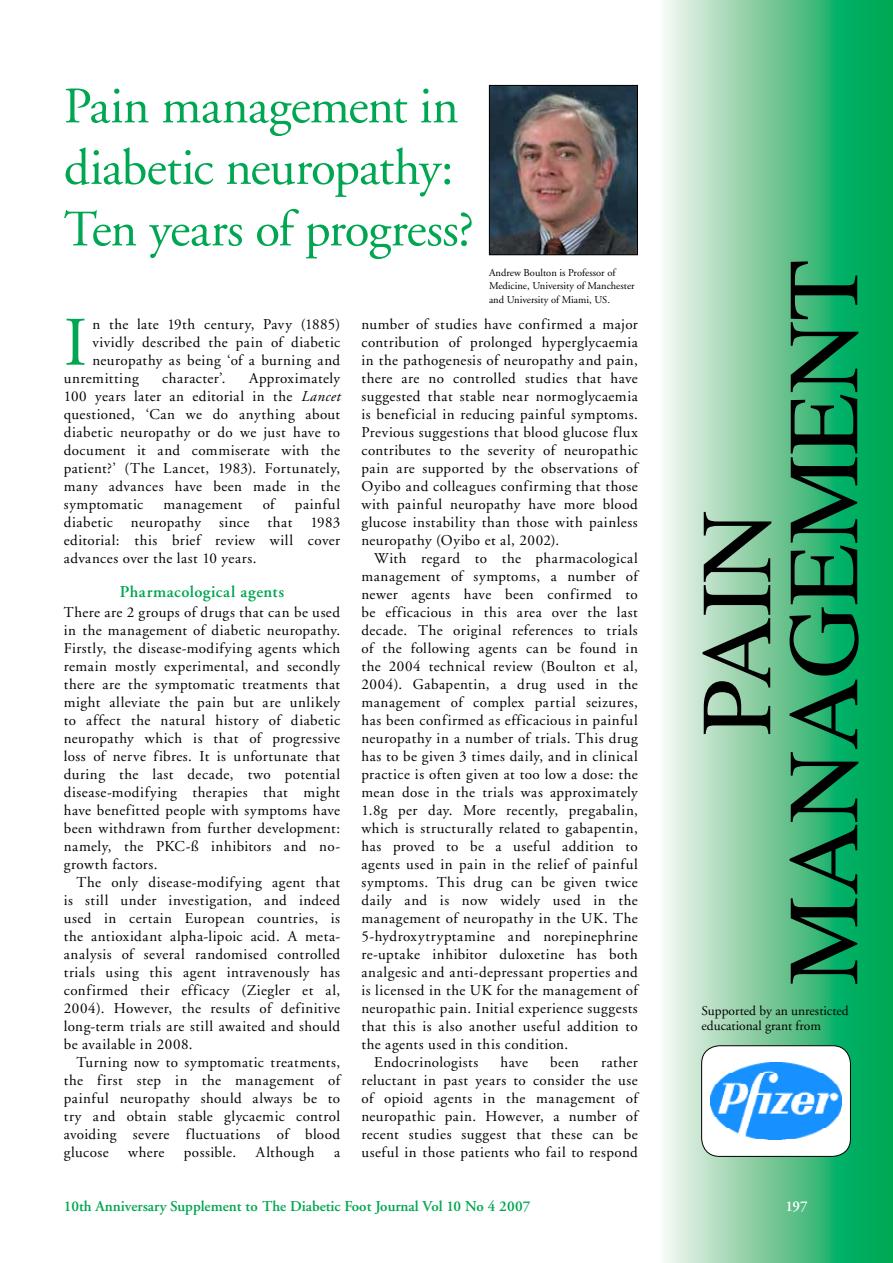
<style>
.page{position:relative;width:893px;height:1263px;background:#fff}
.page>*{position:absolute;margin:0;border:0;box-sizing:border-box;transform-origin:0 0}
.t1{font:100.5px/87px "Times";color:#000;text-align:center}
.t2{font:69.3px "Adobe Garamond";color:#00a651}
.t3{font:51px/61.5px "Adobe Garamond";letter-spacing:-.015em;color:#00a651}
.t4{font:600 16.5px "Adobe Garamond";letter-spacing:.035em;color:#00a651}
.t5{font:15px/18px "Adobe Garamond";letter-spacing:.035em;color:#000;text-align:justify}
.t6{font:600 15px "Adobe Garamond";color:#00a651}
.t7{font:600 15px "Adobe Garamond";color:#fff}
.t8{font:13.5px/15px "Adobe Garamond";color:#000}
.t9{font:10.5px/13.5px "Adobe Garamond";color:#000}
.s1{font-style:italic}
</style>
<div class="page">
<svg style="left:665px;top:0;width:228px;height:1263px;background:#69c896"></svg>
<img style="left:491px;top:87px;width:145px;height:166px">
<div style="left:489px;top:85px;width:149px;height:170px;border:1px solid #000"></div>
<div style="left:702px;top:1046px;width:148px;height:110px;background:#fff;border-radius:18px"></div>
<img style="left:710px;top:1062px;width:132px;height:78px">
<div style="left:701px;top:1045px;width:150px;height:112px;border:1px solid #000;border-radius:18px"></div>
<h3 class="t3" style="left:64px;top:77px;width:412px">Pain management in diabetic neuropathy:<br>Ten years of progress?</h3>
<p class="t9" style="left:489px;top:266px;width:147px">Andrew Boulton is Professor of<br>Medicine, University of Manchester and University of Miami, US.</p>
<h2 class="t2" style="left:64px;top:306px;width:25px">I</h2>
<p class="t5" style="left:92px;top:315px;width:249px">n the late 19th century, Pavy (1885)</p>
<p class="t5" style="left:92px;top:333px;width:249px">vividly described the pain of diabetic</p>
<p class="t5" style="left:92px;top:351px;width:249px">neuropathy as being ‘of a burning and</p>
<p class="t5" style="left:64px;top:369px;width:77px">unremitting</p>
<p class="t5" style="left:162px;top:369px;width:65px">character’.</p>
<p class="t5" style="left:64px;top:369px;width:278px;text-indent:185px">Approximately 100 years later an editorial in the <span class="s1">Lancet </span>questioned, ‘Can we do anything about diabetic neuropathy or do we just have to document it and commiserate with the patient?’ (The Lancet, 1983). Fortunately, many advances have been made in the symptomatic</p>
<p class="t5" style="left:64px;top:495px;width:278px;text-indent:231px">painful diabetic neuropathy since that 1983 editorial: this brief review will cover advances over the last 10 years.</p>
<p class="t4" style="left:120px;top:583px;width:166px">Pharmacological agents</p>
<p class="t5" style="left:64px;top:603px;width:278px">There are 2 groups of drugs that can be used in the management of diabetic neuropathy.<br>Firstly, the disease-modifying agents which remain mostly experimental, and secondly there are the symptomatic treatments that might alleviate the pain but are unlikely to affect the natural history of diabetic neuropathy which is that of progressive loss of nerve fibres. It is unfortunate that during the last decade, two potential disease-modifying therapies that might have benefitted people with symptoms have been withdrawn from further development: namely, the PKC-ß inhibitors and no&shy;growth factors.</p>
<p class="t5" style="left:64px;top:873px;width:278px;text-indent:13px">The only disease-modifying agent that is still under investigation, and indeed used in certain European countries, is the antioxidant alpha-lipoic acid. A meta&shy;analysis of several randomised controlled trials using this agent intravenously has confirmed their efficacy (Ziegler et al, 2004). However, the results of definitive long-term trials are still awaited and should be available in 2008.</p>
<p class="t5" style="left:64px;top:1053px;width:278px;text-indent:13px">Turning now to symptomatic treatments, the first step in the management of painful neuropathy should always be to try and obtain stable glycaemic control avoiding severe fluctuations of blood glucose</p>
<p class="t5" style="left:163px;top:495px;width:81px">management</p>
<p class="t5" style="left:263px;top:495px;width:13px">of</p>
<p class="t5" style="left:128px;top:1143px;width:38px">where</p>
<p class="t5" style="left:184px;top:1143px;width:54px">possible.</p>
<p class="t5" style="left:256px;top:1143px;width:60px">Although</p>
<p class="t5" style="left:334px;top:1143px;width:8px">a</p>
<p class="t5" style="left:361px;top:315px;width:278px">number of studies have confirmed a major contribution of prolonged hyperglycaemia in the pathogenesis of neuropathy and pain, there are no controlled studies that have suggested that stable near normoglycaemia is beneficial in reducing painful symptoms.<br>Previous suggestions that blood glucose flux contributes to the severity of neuropathic pain are supported by the observations of Oyibo and colleagues confirming that those with painful neuropathy have more blood glucose instability than those with painless neuropathy (Oyibo et al, 2002).</p>
<p class="t5" style="left:374px;top:549px;width:265px">With regard to the pharmacological</p>
<p class="t5" style="left:361px;top:567px;width:278px">management of symptoms, a number of</p>
<p class="t5" style="left:361px;top:585px;width:278px">newer agents have been confirmed to</p>
<p class="t5" style="left:361px;top:603px;width:278px">be efficacious in this area over the last</p>
<p class="t5" style="left:361px;top:621px;width:278px">decade. The original references to trials</p>
<p class="t5" style="left:361px;top:639px;width:278px">of the following agents can be found in</p>
<p class="t5" style="left:361px;top:657px;width:278px">the 2004 technical review (Boulton et al,</p>
<p class="t5" style="left:361px;top:675px;width:278px">2004). Gabapentin, a drug used in the</p>
<p class="t5" style="left:361px;top:693px;width:278px">management of complex partial seizures,</p>
<p class="t5" style="left:361px;top:711px;width:278px">has been confirmed as efficacious in painful</p>
<p class="t5" style="left:361px;top:729px;width:278px">neuropathy in a number of trials. This drug</p>
<p class="t5" style="left:361px;top:747px;width:278px">has to be given 3 times daily, and in clinical</p>
<p class="t5" style="left:361px;top:765px;width:278px">practice is often given at too low a dose: the</p>
<p class="t5" style="left:361px;top:783px;width:278px">mean dose in the trials was approximately</p>
<p class="t5" style="left:361px;top:801px;width:278px">1.8g per day. More recently, pregabalin,</p>
<p class="t5" style="left:361px;top:819px;width:278px">which is structurally related to gabapentin,</p>
<p class="t5" style="left:361px;top:837px;width:278px">has proved to be a useful addition to</p>
<p class="t5" style="left:361px;top:855px;width:278px">agents used in pain in the relief of painful</p>
<p class="t5" style="left:361px;top:873px;width:278px">symptoms. This drug can be given twice</p>
<p class="t5" style="left:361px;top:891px;width:278px">daily and is now widely used in the</p>
<p class="t5" style="left:361px;top:909px;width:278px">management of neuropathy in the UK. The</p>
<p class="t5" style="left:361px;top:927px;width:278px">5-hydroxytryptamine and norepinephrine</p>
<p class="t5" style="left:361px;top:945px;width:278px">re-uptake inhibitor duloxetine has both</p>
<p class="t5" style="left:361px;top:963px;width:278px">analgesic and anti-depressant properties and</p>
<p class="t5" style="left:361px;top:981px;width:278px">is licensed in the UK for the management of</p>
<p class="t5" style="left:361px;top:999px;width:278px">neuropathic pain. Initial experience suggests</p>
<p class="t5" style="left:361px;top:1017px;width:278px">that this is also another useful addition to</p>
<p class="t5" style="left:361px;top:1035px;width:208px">the agents used in this condition.</p>
<p class="t5" style="left:374px;top:1053px;width:106px">Endocrinologists</p>
<p class="t5" style="left:501px;top:1053px;width:29px">have</p>
<p class="t5" style="left:550px;top:1053px;width:30px">been</p>
<p class="t5" style="left:361px;top:1053px;width:278px;text-indent:240px">rather reluctant in past years to consider the use of opioid agents in the management of neuropathic pain. However, a number of recent studies suggest that these can be useful in those patients who fail to respond</p>
<h1 class="t1" style="left:684px;top:985px;width:727px;rotate:-90deg">PAIN<br>MANAGEMENT</h1>
<p class="t8" style="left:702px;top:1003px;width:149px">Supported by an unresticted educational grant from</p>
<p class="t6" style="left:64px;top:1198px;width:468px">10th Anniversary Supplement to The Diabetic Foot Journal Vol 10 No 4 2007</p>
<p class="t7" style="left:786px;top:1198px;width:24px">197</p>
</div>
